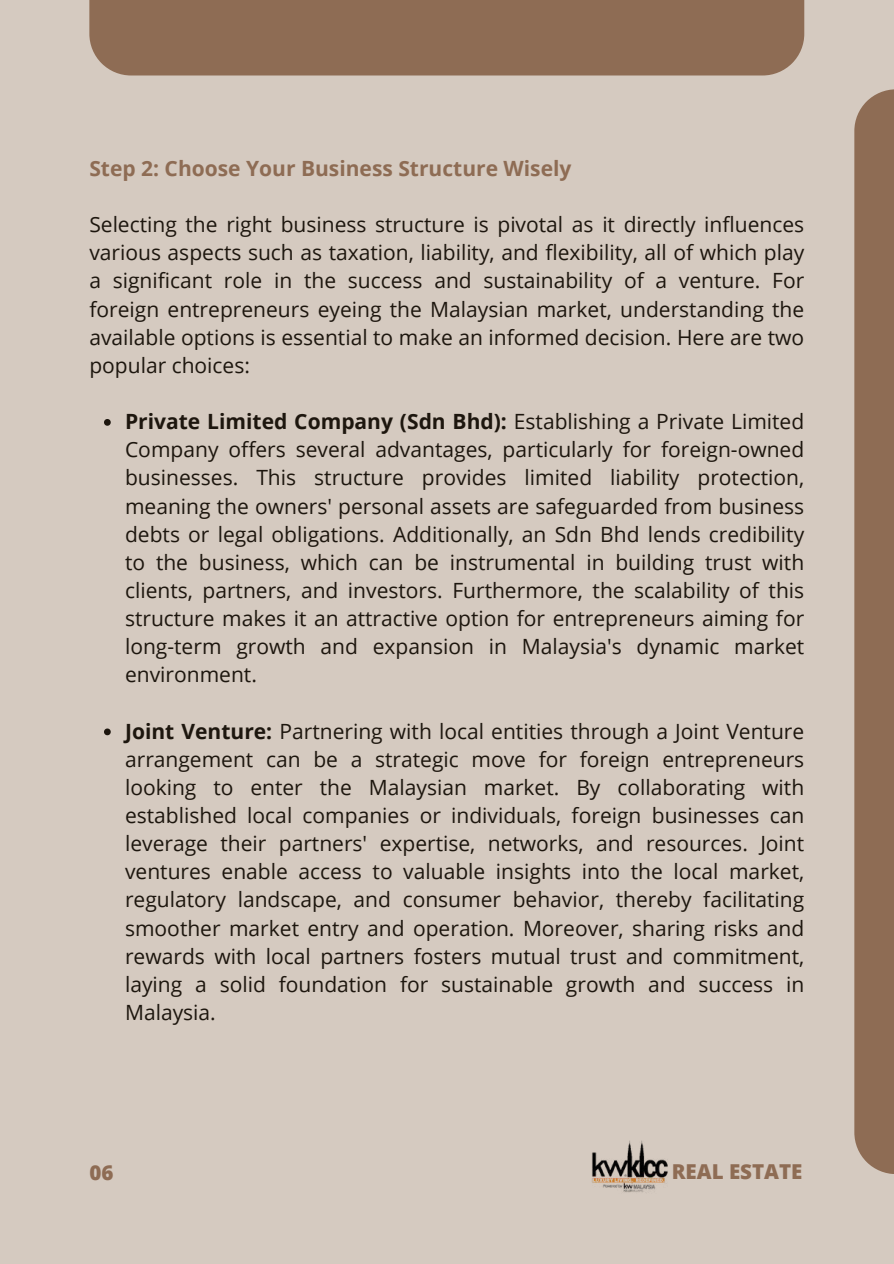
<style>
.page{position:relative;width:894px;height:1264px;background:#fff}
.page>*{position:absolute;margin:0;border:0;box-sizing:border-box;transform-origin:0 0}
.t1{font:21px/28.2px "Open Sans";color:#1d160e;text-align:justify}
.t2{font:700 21px "Open Sans";color:#8e6c54}
.t3{font:800 20.55px "Open Sans";color:#8e6c54}
.s1{font-weight:700}
</style>
<div class="page">
<div style="left:0;top:0;width:893px;height:1263px;background:#d5cac0"></div>
<div style="left:854px;top:89px;width:39px;height:1084px;background:#8e6c54"></div>
<div style="left:89px;top:0;width:715px;height:75px;background:#8e6c54"></div>
<svg style="left:104px;top:419px;width:7px;height:7px"></svg>
<svg style="left:104px;top:728px;width:7px;height:7px"></svg>
<img style="left:592px;top:1140px;width:76px;height:52px">
<p class="t2" style="left:89px;top:153px;width:483px">Step 2: Choose Your Business Structure Wisely</p>
<p class="t1" style="left:89px;top:210px;width:716px">Selecting the right business structure is pivotal as it directly influences various aspects such as taxation, liability, and flexibility, all of which play a significant role in the success and sustainability of a venture. For foreign entrepreneurs eyeing the Malaysian market, understanding the available options is essential to make an informed decision. Here are two popular choices:</p>
<p class="t1" style="left:125px;top:407px;width:680px"><span class="s1">Private Limited Company (Sdn Bhd):</span> Establishing a Private Limited Company offers several advantages, particularly for foreign-owned businesses. This structure provides limited liability protection, meaning the owners' personal assets are safeguarded from business debts or legal obligations. Additionally, an Sdn Bhd lends credibility to the business, which can be instrumental in building trust with clients, partners, and investors. Furthermore, the scalability of this structure makes it an attractive option for entrepreneurs aiming for long-term growth and expansion in Malaysia's dynamic market environment.</p>
<p class="t1" style="left:125px;top:716px;width:680px"><span class="s1">Joint Venture:</span> Partnering with local entities through a Joint Venture arrangement can be a strategic move for foreign entrepreneurs looking to enter the Malaysian market. By collaborating with established local companies or individuals, foreign businesses can leverage their partners' expertise, networks, and resources. Joint ventures enable access to valuable insights into the local market, regulatory landscape, and consumer behavior, thereby facilitating smoother market entry and operation. Moreover, sharing risks and rewards with local partners fosters mutual trust and commitment, laying a solid foundation for sustainable growth and success in Malaysia.</p>
<p class="t3" style="left:89px;top:1158px;width:26px">06</p>
<p class="t3" style="left:671px;top:1156px;width:132px">REAL ESTATE</p>
</div>
